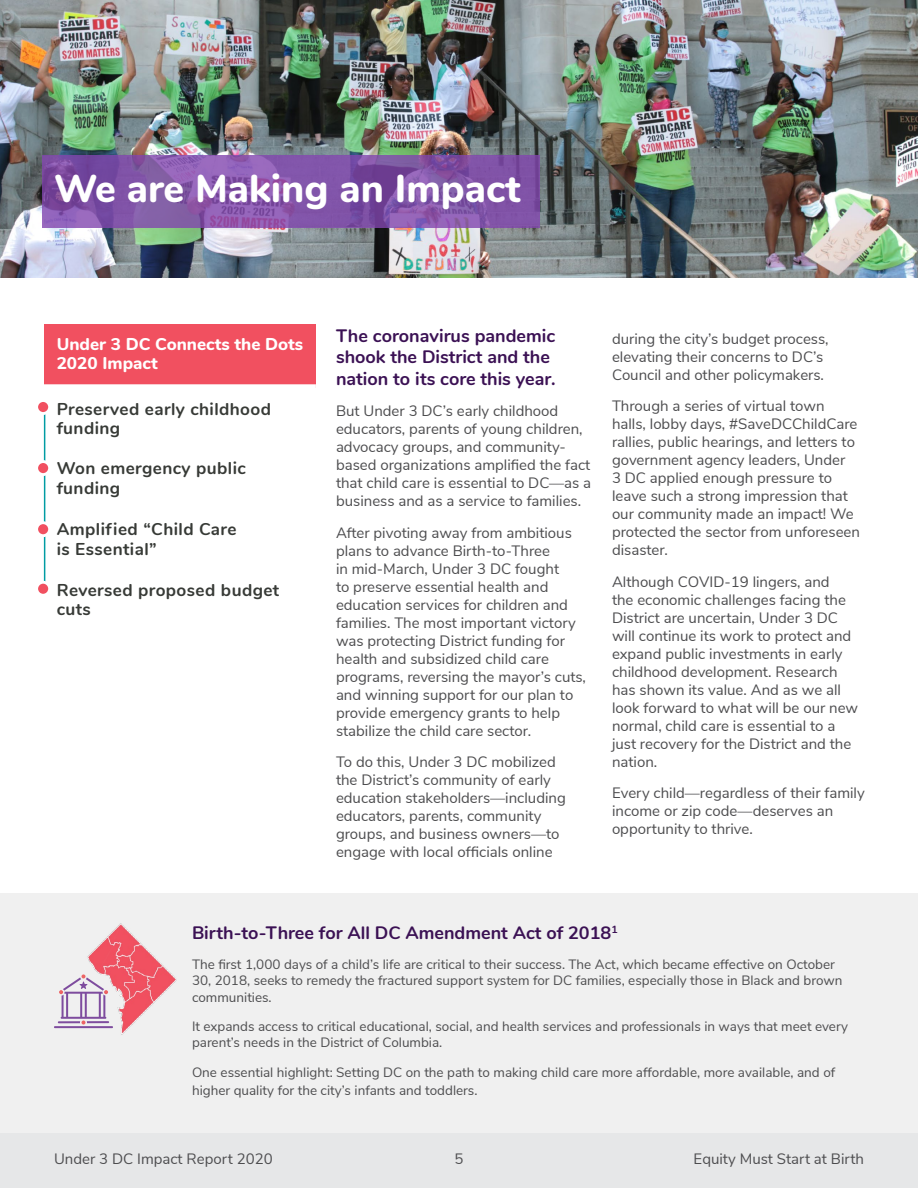
<style>
.page{position:relative;width:918px;height:1188px;background:#fff}
.page>*{position:absolute;margin:0;border:0;box-sizing:border-box;transform-origin:0 0}
.t1{font:800 39px "Nunito";color:#fff}
.t2{font:700 18px/21.6px "Nunito";color:#3b1154}
.t3{font:700 17.1px/19.5px "Nunito";letter-spacing:.025em;color:#373a36}
.t4{font:800 17.1px/20px "Nunito";color:#fff}
.t5{font:15px/18px "Nunito Sans";color:#4d4d4f}
.t6{font:13.5px/16.2px "Nunito Sans";color:#4d4d4f}
</style>
<div class="page">
<div style="left:0;top:1133px;width:918px;height:55px;background:#e6e7e8"></div>
<div style="left:0;top:893px;width:918px;height:240px;background:#f0f0f0"></div>
<img style="left:0;top:0;width:918px;height:277px">
<svg style="left:43px;top:156px;width:497px;height:72px;background:#8254a7"></svg>
<div style="left:44px;top:324px;width:271px;height:63px;background:#f15060"></div>
<div style="left:43px;top:384px;width:273px;height:6px;background:#fff"></div>
<hr style="left:44px;top:404px;width:1px;height:184px;background:#009ca3">
<div style="left:37px;top:462px;width:13px;height:13px;background:#f15060;border-radius:50%"></div>
<div style="left:35px;top:460px;width:16px;height:16px;border:3px solid #fff;border-radius:50%"></div>
<div style="left:37px;top:523px;width:13px;height:13px;background:#f15060;border-radius:50%"></div>
<div style="left:35px;top:521px;width:16px;height:16px;border:3px solid #fff;border-radius:50%"></div>
<div style="left:37px;top:582px;width:13px;height:13px;background:#f15060;border-radius:50%"></div>
<div style="left:35px;top:581px;width:16px;height:16px;border:3px solid #fff;border-radius:50%"></div>
<div style="left:37px;top:401px;width:13px;height:13px;background:#f15060;border-radius:50%"></div>
<div style="left:35px;top:399px;width:16px;height:16px;border:3px solid #fff;border-radius:50%"></div>
<hr style="left:54px;top:1026px;width:59px;height:2px;background:#7e4c9e">
<svg style="left:58px;top:979px;width:20px;height:45px"></svg>
<img style="left:78px;top:923px;width:99px;height:112px">
<h1 class="t1" style="left:54px;top:159px;width:468px">We are Making an Impact</h1>
<p class="t4" style="left:57px;top:333px;width:248px">Under 3 DC Connects the Dots<br>2020 Impact</p>
<p class="t3" style="left:57px;top:398px;width:216px">Preserved early childhood funding</p>
<p class="t3" style="left:57px;top:458px;width:191px">Won emergency public funding</p>
<p class="t3" style="left:57px;top:518px;width:181px">Amplified “Child Care is Essential”</p>
<p class="t3" style="left:57px;top:579px;width:224px">Reversed proposed budget cuts</p>
<p class="t2" style="left:336px;top:324px;width:221px">The coronavirus pandemic shook the District and the nation to its core this year.</p>
<p class="t5" style="left:336px;top:401px;width:257px">But Under 3 DC’s early childhood educators, parents of young children, advocacy groups, and community&shy;based organizations amplified the fact that child care is essential to DC—as a business and as a service to families.</p>
<p class="t5" style="left:336px;top:523px;width:252px">After pivoting away from ambitious plans to advance Birth-to-Three<br>in mid-March, Under 3 DC fought<br>to preserve essential health and education services for children and families. The most important victory was protecting District funding for health and subsidized child care programs, reversing the mayor’s cuts, and winning support for our plan to provide emergency grants to help stabilize the child care sector.</p>
<p class="t5" style="left:336px;top:752px;width:231px">To do this, Under 3 DC mobilized the District’s community of early education stakeholders—including educators, parents, community groups, and business owners—to engage with local officials online</p>
<p class="t5" style="left:612px;top:329px;width:218px">during the city’s budget process, elevating their concerns to DC’s<br>Council and other policymakers.</p>
<p class="t5" style="left:612px;top:396px;width:250px">Through a series of virtual town halls, lobby days, #SaveDCChildCare rallies, public hearings, and letters to government agency leaders, Under<br>3 DC applied enough pressure to leave such a strong impression that our community made an impact! We protected the sector from unforeseen disaster.</p>
<p class="t5" style="left:612px;top:572px;width:248px">Although COVID-19 lingers, and<br>the economic challenges facing the<br>District are uncertain, Under 3 DC will continue its work to protect and expand public investments in early childhood development. Research has shown its value. And as we all look forward to what will be our new normal, child care is essential to a just recovery for the District and the nation.</p>
<p class="t5" style="left:612px;top:783px;width:254px">Every child—regardless of their family income or zip code—deserves an opportunity to thrive.</p>
<p class="t2" style="left:192px;top:921px;width:427px">Birth-to-Three for All DC Amendment Act of 2018<sup>1</sup></p>
<p class="t6" style="left:192px;top:956px;width:652px">The first 1,000 days of a child’s life are critical to their success. The Act, which became effective on October<br>30, 2018, seeks to remedy the fractured support system for DC families, especially those in Black and brown communities.</p>
<p class="t6" style="left:192px;top:1018px;width:658px">It expands access to critical educational, social, and health services and professionals in ways that meet every parent’s needs in the District of Columbia.</p>
<p class="t6" style="left:192px;top:1063px;width:645px;line-height:18px">One essential highlight: Setting DC on the path to making child care more affordable, more available, and of higher quality for the city’s infants and toddlers.</p>
<p class="t5" style="left:54px;top:1149px;width:220px">Under 3 DC Impact Report 2020</p>
<p class="t5" style="left:455px;top:1149px;width:10px">5</p>
<p class="t5" style="left:694px;top:1149px;width:172px">Equity Must Start at Birth</p>
</div>
